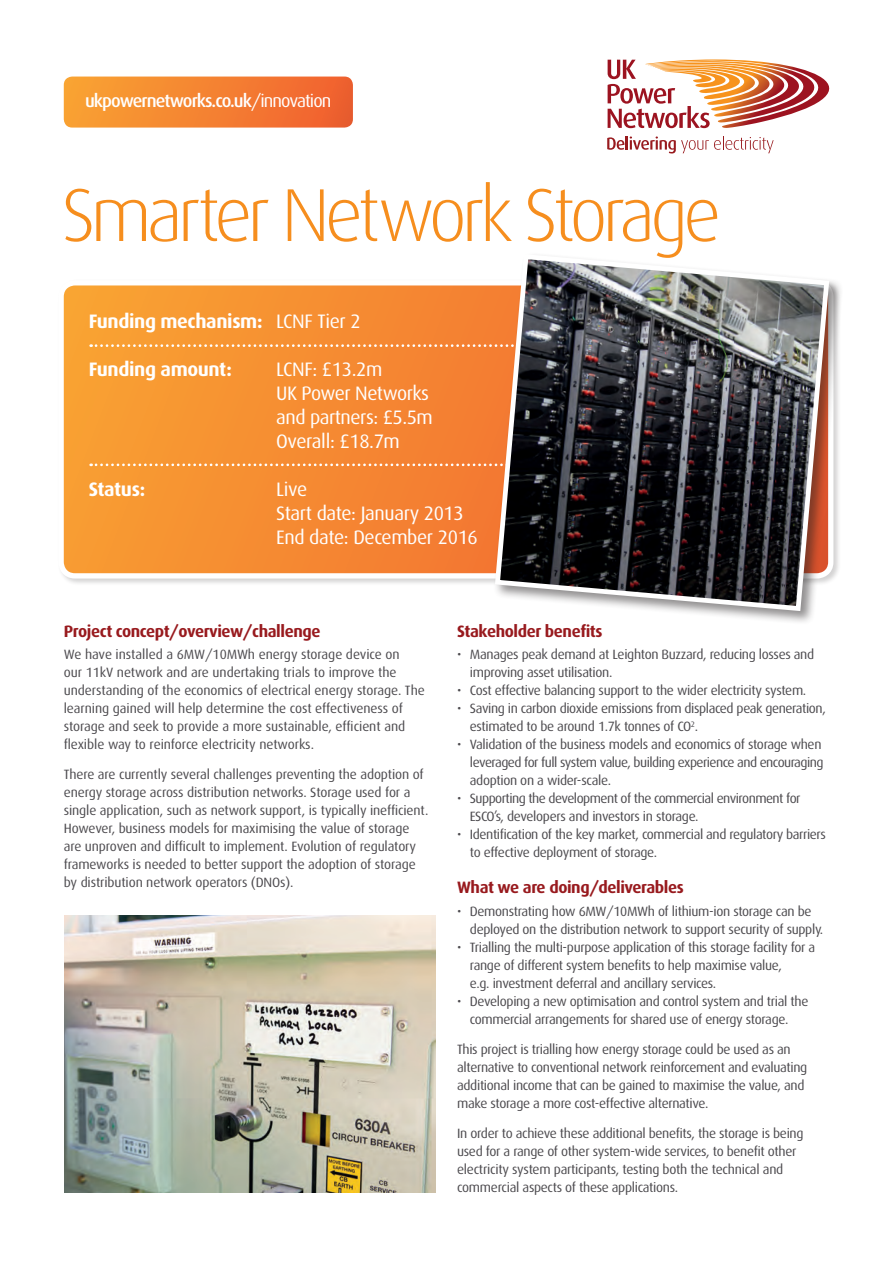
<style>
.page{position:relative;width:893px;height:1263px;background:#fff}
.page>*{position:absolute;margin:0;border:0;box-sizing:border-box;transform-origin:0 0}
.t1{font:300 75px "Dax";letter-spacing:-.065em;color:#f68e1e}
.t2{font:19.5px/24px "Dax";letter-spacing:-.02em;color:#fff}
.t3{font:700 19.5px "Dax";letter-spacing:-.02em;color:#fff}
.t4{font:500 18px "Dax";letter-spacing:-.05em;color:#fff}
.t5{font:700 16.5px "Dax";letter-spacing:-.025em;color:#981a1e}
.t6{font:13.5px/18px "Dax";letter-spacing:-.025em;color:#4c4a4e}
.t7{font:13.5px/18px "Dax";letter-spacing:-.005em;color:#4c4a4e}
.s1{font-weight:400}
</style>
<div class="page">
<svg style="left:64px;top:77px;width:289px;height:51px;background:#f48233"></svg>
<svg style="left:608px;top:59px;width:222px;height:69px"></svg>
<svg style="left:607px;top:136px;width:167px;height:17px"></svg>
<svg style="left:62px;top:286px;width:430px;height:290px;background:#f58e32"></svg>
<div style="left:58px;top:280px;width:775px;height:298px;border:5px solid #fff;border-radius:14px"></div>
<svg style="left:91px;top:344px;width:401px;height:3px"></svg>
<svg style="left:91px;top:463px;width:401px;height:3px"></svg>
<div style="left:493px;top:252px;width:350px;height:373px;background:#231f20;opacity:.5"></div>
<svg style="left:492px;top:252px;width:340px;height:362px;background:#615857"></svg>
<img style="left:64px;top:915px;width:372px;height:278px">
<h3 class="t4" style="left:85px;top:91px;width:248px">ukpowernetworks.co.uk<span class="s1">/innovation</span></h3>
<h1 class="t1" style="left:62px;top:174px;width:661px">Smarter Network Storage</h1>
<h2 class="t3" style="left:89px;top:310px;width:273px">Funding mechanism: <span class="s1">LCNF Tier 2</span></h2>
<h2 class="t3" style="left:89px;top:358px;width:145px">Funding amount:</h2>
<h2 class="t2" style="left:276px;top:358px;width:158px">LCNF: £13.2m<br>UK Power Networks and partners: £5.5m<br>Overall: £18.7m</h2>
<h2 class="t3" style="left:89px;top:478px;width:58px">Status:</h2>
<h2 class="t2" style="left:276px;top:478px;width:203px">Live<br>Start date: January 2013<br>End date: December 2016</h2>
<p class="t5" style="left:64px;top:622px;width:258px">Project concept/overview/challenge</p>
<p class="t7" style="left:64px;top:646px;width:363px">We have installed a 6MW/10MWh energy storage device on<br>our 11kV network and are undertaking trials to improve the understanding of the economics of electrical energy storage. The learning gained will help determine the cost effectiveness of storage and seek to provide a more sustainable, efficient and flexible way to reinforce electricity networks.</p>
<p class="t6" style="left:64px;top:766px;width:366px">There are currently several challenges preventing the adoption of energy storage across distribution networks. Storage used for a single application, such as network support, is typically inefficient.<br>However, business models for maximising the value of storage are unproven and difficult to implement. Evolution of regulatory frameworks is needed to better support the adoption of storage by distribution network operators (DNOs).</p>
<p class="t5" style="left:457px;top:622px;width:147px">Stakeholder benefits</p>
<p class="t6" style="left:470px;top:646px;width:346px;text-indent:-13px">• Manages peak demand at Leighton Buzzard, reducing losses and improving asset utilisation.</p>
<p class="t6" style="left:457px;top:682px;width:351px">• Cost effective balancing support to the wider electricity system.</p>
<p class="t6" style="left:470px;top:700px;width:357px;text-indent:-13px">• Saving in carbon dioxide emissions from displaced peak generation, estimated to be around 1.7k tonnes of CO<sup>2</sup>.</p>
<p class="t6" style="left:470px;top:736px;width:355px;text-indent:-13px">• Validation of the business models and economics of storage when leveraged for full system value, building experience and encouraging adoption on a wider-scale.</p>
<p class="t6" style="left:470px;top:790px;width:332px;text-indent:-13px">• Supporting the development of the commercial environment for<br>ESCO’s, developers and investors in storage.</p>
<p class="t6" style="left:470px;top:826px;width:358px;text-indent:-13px">• Identification of the key market, commercial and regulatory barriers to effective deployment of storage.</p>
<p class="t5" style="left:457px;top:878px;width:228px">What we are doing/deliverables</p>
<p class="t6" style="left:470px;top:902px;width:355px;text-indent:-13px">• Demonstrating how 6MW/10MWh of lithium-ion storage can be deployed on the distribution network to support security of supply.</p>
<p class="t6" style="left:470px;top:938px;width:347px;text-indent:-13px">• Trialling the multi-purpose application of this storage facility for a range of different system benefits to help maximise value,<br>e.g. investment deferral and ancillary services.</p>
<p class="t6" style="left:457px;top:992px;width:353px;text-align:center">• Developing a new optimisation and control system and trial the commercial arrangements for shared use of energy storage.</p>
<p class="t6" style="left:457px;top:1040px;width:352px">This project is trialling how energy storage could be used as an alternative to conventional network reinforcement and evaluating additional income that can be gained to maximise the value, and make storage a more cost-effective alternative.</p>
<p class="t6" style="left:457px;top:1124px;width:348px">In order to achieve these additional benefits, the storage is being used for a range of other system-wide services, to benefit other electricity system participants, testing both the technical and commercial aspects of these applications.</p>
</div>
